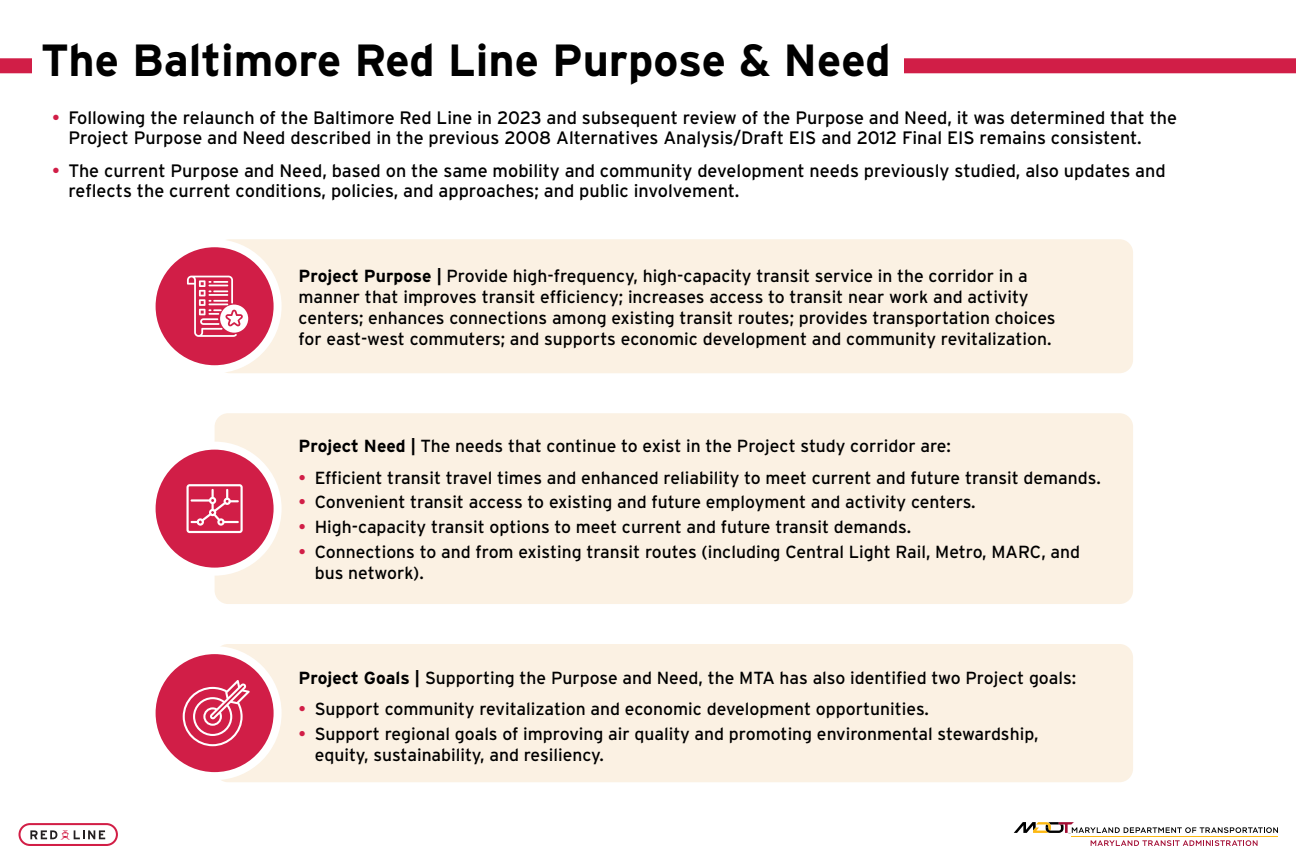
<style>
.page{position:relative;width:1296px;height:864px;background:#fff}
.page>*{position:absolute;margin:0;border:0;box-sizing:border-box;transform-origin:0 0}
.t1{font:700 45px "Interstate";color:#000}
.t2{font:18px/20.5px "Interstate";color:#000}
.t3{font:17.5px/21px "Interstate";color:#000}
.s1{color:#d11e47}
.s2{font-weight:700}
</style>
<div class="page">
<div style="left:19px;top:823px;width:99px;height:23px;border:2px solid #d21e46;border-radius:10px"></div>
<svg style="left:30px;top:830px;width:75px;height:9px"></svg>
<svg style="left:1091px;top:840px;width:167px;height:6px"></svg>
<svg style="left:1014px;top:822px;width:264px;height:12px"></svg>
<hr style="left:1072px;top:836px;width:206px;height:1px;background:#fdb913">
<div style="left:0;top:58px;width:1296px;height:15px;background:#d11e47"></div>
<div style="left:32px;top:40px;width:872px;height:36px;background:#fff"></div>
<div style="left:215px;top:644px;width:918px;height:138px;background:#fbf1e3;border-radius:14px"></div>
<div style="left:152px;top:650px;width:126px;height:126px;background:#d11e47;border-radius:50%"></div>
<div style="left:148px;top:646px;width:134px;height:134px;border:8px solid #fff;border-radius:50%"></div>
<svg style="left:183px;top:680px;width:67px;height:66px"></svg>
<div style="left:215px;top:413px;width:918px;height:191px;background:#fbf1e3;border-radius:14px"></div>
<div style="left:152px;top:446px;width:126px;height:126px;background:#d11e47;border-radius:50%"></div>
<div style="left:148px;top:442px;width:134px;height:134px;border:8px solid #fff;border-radius:50%"></div>
<svg style="left:186px;top:484px;width:57px;height:49px"></svg>
<div style="left:216px;top:239px;width:917px;height:134px;background:#fbf1e3;border-radius:14px"></div>
<div style="left:152px;top:243px;width:126px;height:126px;background:#d11e47;border-radius:50%"></div>
<div style="left:148px;top:239px;width:134px;height:134px;border:8px solid #fff;border-radius:50%"></div>
<svg style="left:187px;top:276px;width:61px;height:61px"></svg>
<h1 class="t1" style="left:41px;top:36px;width:852px">The Baltimore Red Line Purpose &amp; Need</h1>
<p class="t2" style="left:68px;top:107px;width:1110px;text-indent:-16px"><span class="s1">•</span> Following the relaunch of the Baltimore Red Line in 2023 and subsequent review of the Purpose and Need, it was determined that the<br>Project Purpose and Need described in the previous 2008 Alternatives Analysis/Draft EIS and 2012 Final EIS remains consistent.</p>
<p class="t2" style="left:68px;top:160px;width:1099px;text-indent:-16px"><span class="s1">•</span> The current Purpose and Need, based on the same mobility and community development needs previously studied, also updates and reflects the current conditions, policies, and approaches; and public involvement.</p>
<p class="t3" style="left:299px;top:265px;width:759px"><span class="s2">Project Purpose |</span> Provide high-frequency, high-capacity transit service in the corridor in a manner that improves transit efficiency; increases access to transit near work and activity centers; enhances connections among existing transit routes; provides transportation choices for east-west commuters; and supports economic development and community revitalization.</p>
<p class="t3" style="left:299px;top:435px;width:654px"><span class="s2">Project Need |</span> The needs that continue to exist in the Project study corridor are:</p>
<p class="t3" style="left:299px;top:467px;width:804px"><span class="s1">•</span> Efficient transit travel times and enhanced reliability to meet current and future transit demands.</p>
<p class="t3" style="left:299px;top:492px;width:679px"><span class="s1">•</span> Convenient transit access to existing and future employment and activity centers.</p>
<p class="t3" style="left:299px;top:516px;width:614px"><span class="s1">•</span> High-capacity transit options to meet current and future transit demands.</p>
<p class="t3" style="left:315px;top:541px;width:767px;text-indent:-16px"><span class="s1">•</span> Connections to and from existing transit routes (including Central Light Rail, Metro, MARC, and bus network).</p>
<p class="t3" style="left:299px;top:667px;width:779px"><span class="s2">Project Goals |</span> Supporting the Purpose and Need, the MTA has also identified two Project goals:</p>
<p class="t3" style="left:299px;top:699px;width:632px"><span class="s1">•</span> Support community revitalization and economic development opportunities.</p>
<p class="t3" style="left:315px;top:723px;width:725px;text-indent:-16px"><span class="s1">•</span> Support regional goals of improving air quality and promoting environmental stewardship, equity, sustainability, and resiliency.</p>
</div>
